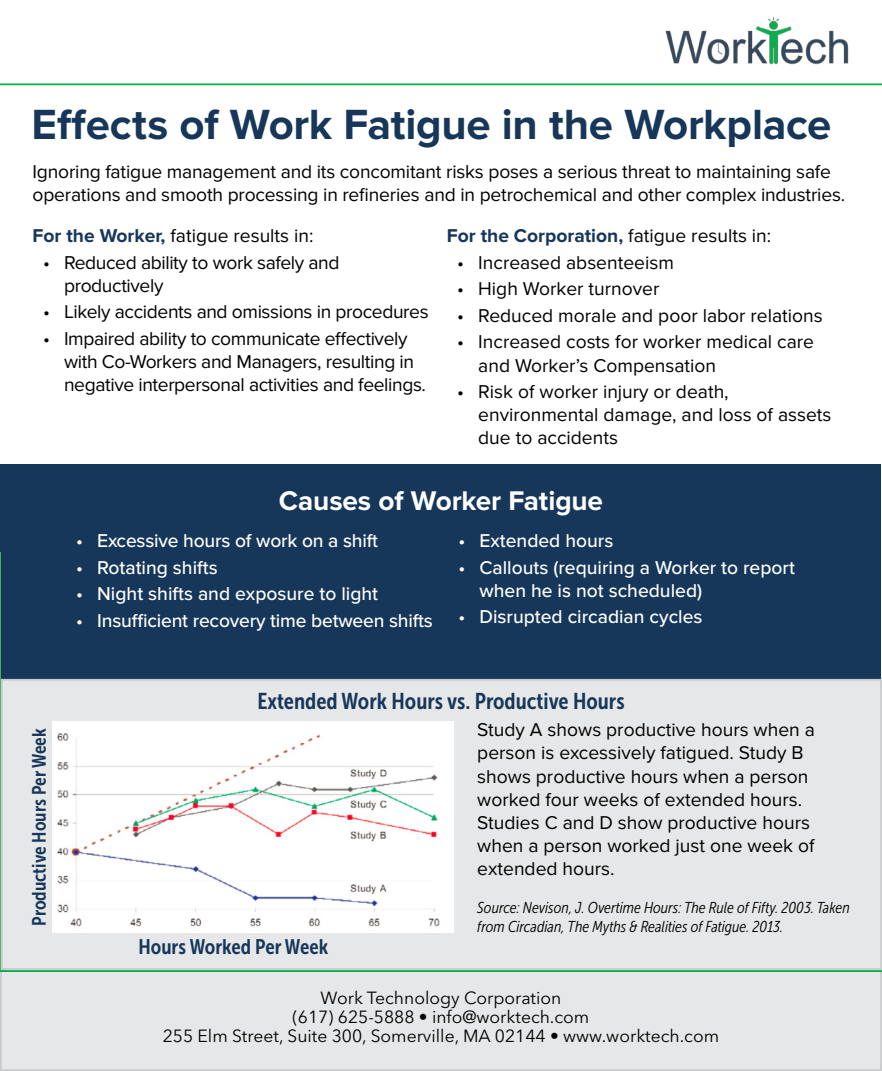
<style>
.page{position:relative;width:882px;height:1071px;background:#fff}
.page>*{position:absolute;margin:0;border:0;box-sizing:border-box;transform-origin:0 0}
.t1{font:700 43.75px "Proxima Nova";letter-spacing:-.01em;color:#16375a}
.t2{font:700 28px "Proxima Nova";letter-spacing:-.005em;color:#fff}
.t3{font:22.75px "Museo Sans Cond 700";color:#16375a}
.t4{font:21px "Museo Sans Cond 700";color:#16375a}
.t5{font:19.25px/23.1px "Proxima Nova";color:#000}
.t6{font:500 19.25px/23.1px "Proxima Nova";color:#fff}
.t7{font:19.25px/23.1px "Proxima Nova";letter-spacing:-.02em;color:#000}
.t8{font:700 19.25px "Proxima Nova";color:#16375a}
.t9{font:19.25px "Museo Sans Cond 700";color:#16375a}
.t10{font:17.5px/19.2px "Avenir Next LT Pro";color:#000;text-align:center}
.t11{font:italic 15.75px/18.9px "Museo Sans Cond 300";color:#000}
.s1{font-weight:700;color:#16375a}
.s2{font-weight:400;color:#000}
</style>
<div class="page">
<div style="left:0;top:970px;width:882px;height:101px;background:#e6e7e8;border:2px solid #c9cacc"></div>
<hr style="left:0;top:970px;width:882px;height:2px;background:#02ad4c">
<hr style="left:0;top:83px;width:882px;height:2px;background:#02ad4c">
<img style="left:665px;top:18px;width:184px;height:47px">
<div style="left:1px;top:464px;width:880px;height:215px;background:#16375a"></div>
<hr style="left:0;top:552px;width:1px;height:418px;background:#42b258">
<div style="left:2px;top:680px;width:879px;height:289px;background:#e6e7e8"></div>
<div style="left:1px;top:679px;width:881px;height:291px;border:2px solid #c9cacc"></div>
<img style="left:52px;top:721px;width:401px;height:212px">
<h1 class="t1" style="left:32px;top:99px;width:801px">Effects of Work Fatigue in the Workplace</h1>
<p class="t5" style="left:33px;top:161px;width:814px">Ignoring fatigue management and its concomitant risks poses a serious threat to maintaining safe operations and smooth processing in refineries and in petrochemical and other complex industries.</p>
<p class="t5" style="left:33px;top:225px;width:283px"><span class="s1">For the Worker,</span> fatigue results in:</p>
<p class="t7" style="left:64px;top:251px;width:277px;text-indent:-21px">• Reduced ability to work safely and productively</p>
<p class="t7" style="left:43px;top:301px;width:387px">• Likely accidents and omissions in procedures</p>
<p class="t7" style="left:64px;top:328px;width:363px;text-indent:-21px">• Impaired ability to communicate effectively with Co-Workers and Managers, resulting in negative interpersonal activities and feelings.</p>
<p class="t8" style="left:447px;top:225px;width:326px">For the Corporation, <span class="s2">fatigue results in:</span></p>
<p class="t5" style="left:457px;top:251px;width:218px">• Increased absenteeism</p>
<p class="t5" style="left:457px;top:278px;width:204px">• High Worker turnover</p>
<p class="t5" style="left:457px;top:305px;width:367px">• Reduced morale and poor labor relations</p>
<p class="t5" style="left:478px;top:331px;width:337px;text-indent:-21px">• Increased costs for worker medical care and Worker’s Compensation</p>
<p class="t5" style="left:478px;top:381px;width:355px;text-indent:-21px">• Risk of worker injury or death, environmental damage, and loss of assets due to accidents</p>
<h2 class="t2" style="left:279px;top:484px;width:326px">Causes of Worker Fatigue</h2>
<p class="t6" style="left:76px;top:530px;width:303px">• Excessive hours of work on a shift</p>
<p class="t6" style="left:76px;top:556px;width:143px">• Rotating shifts</p>
<p class="t6" style="left:76px;top:583px;width:303px">• Night shifts and exposure to light</p>
<p class="t6" style="left:76px;top:610px;width:358px">• Insufficient recovery time between shifts</p>
<p class="t6" style="left:459px;top:530px;width:156px">• Extended hours</p>
<p class="t6" style="left:480px;top:556px;width:317px;text-indent:-21px">• Callouts (requiring a Worker to report when he is not scheduled)</p>
<p class="t6" style="left:459px;top:606px;width:246px">• Disrupted circadian cycles</p>
<p class="t9" style="left:29px;top:926px;width:199px;rotate:-90deg">Productive Hours Per Week</p>
<p class="t3" style="left:257px;top:688px;width:369px">Extended Work Hours vs. Productive Hours</p>
<p class="t4" style="left:139px;top:935px;width:191px">Hours Worked Per Week</p>
<p class="t5" style="left:477px;top:719px;width:339px">Study A shows productive hours when a person is excessively fatigued. Study B shows productive hours when a person worked four weeks of extended hours.<br>Studies C and D show productive hours when a person worked just one week of extended hours.</p>
<p class="t11" style="left:477px;top:898px;width:374px">Source: Nevison, J. Overtime Hours: The Rule of Fifty. 2003. Taken from Circadian, The Myths &amp; Realities of Fatigue. 2013.</p>
<p class="t10" style="left:163px;top:988px;width:558px">Work Technology Corporation<br>(617) 625-5888 • info@worktech.com<br>255 Elm Street, Suite 300, Somerville, MA 02144 • www.worktech.com</p>
</div>
